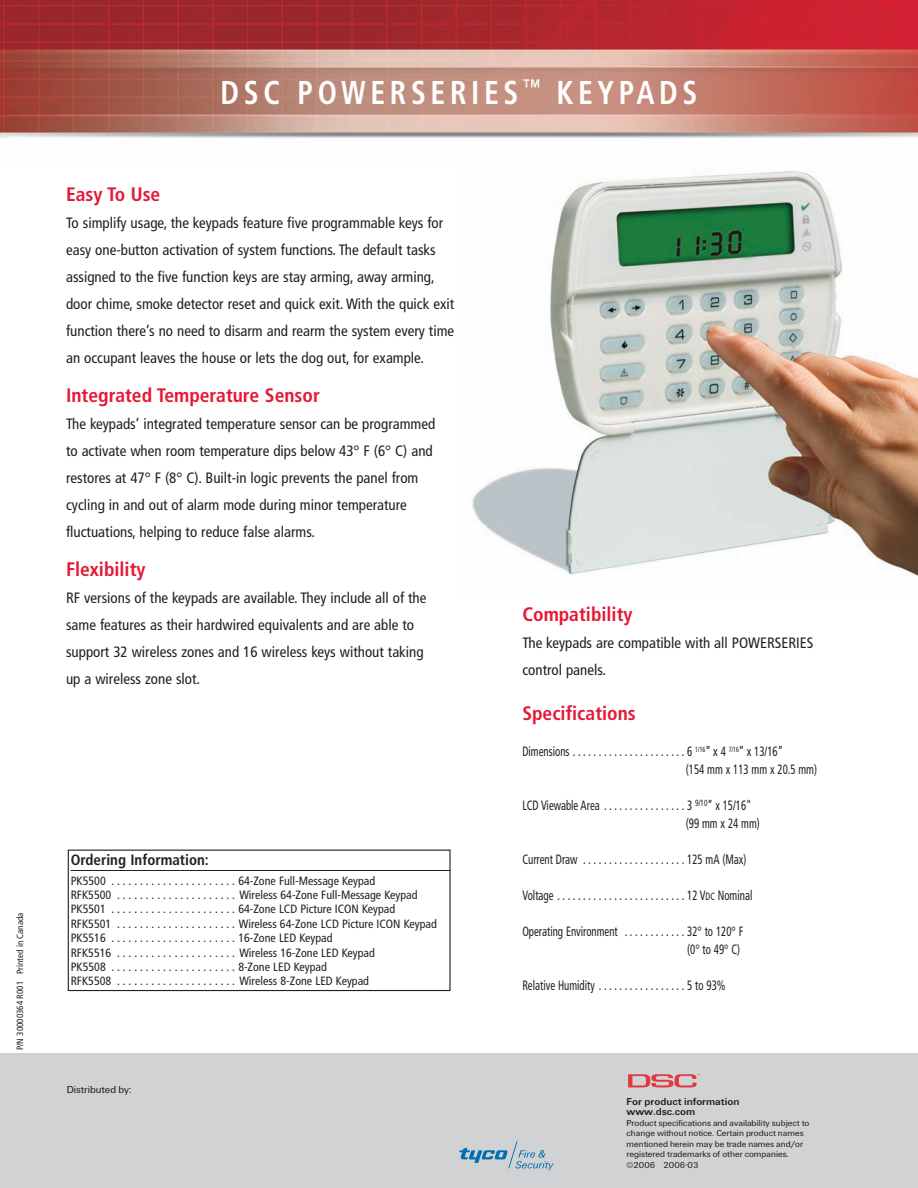
<style>
.page{position:relative;width:918px;height:1188px;background:#fff}
.page>*{position:absolute;margin:0;border:0;box-sizing:border-box;transform-origin:0 0}
.t1{font:700 condensed 33px "Frutiger";letter-spacing:.155em;color:#fff;scale:.9 1}
.t2{font:700 condensed 19.5px "Frutiger";color:#e51836}
.t3{font:condensed 15px/27px "Frutiger";color:#231f20}
.t4{font:700 condensed 15px "Frutiger";color:#231f20}
.t5{font:condensed 13.5px/18px "Frutiger";color:#231f20;scale:.8 1}
.t6{font:condensed 12px/14.4px "Frutiger";color:#231f20}
.t7{font:700 10.5px/10.5px "U65 Univers";color:#231f20}
.t8{font:10.5px "U55 Univers";color:#231f20}
.t9{font:9px/10.5px "U55 Univers";color:#231f20}
.t10{font:condensed 9px "Frutiger";color:#231f20}
.s1{font-size:10.5px}
</style>
<div class="page">
<img style="left:0;top:0;width:918px;height:138px">
<div style="left:0;top:1054px;width:918px;height:134px;background:#d1d2d4"></div>
<svg style="left:459px;top:1141px;width:95px;height:29px"></svg>
<svg style="left:629px;top:1074px;width:71px;height:14px"></svg>
<div style="left:68px;top:850px;width:383px;height:141px;border:1px solid #231f20"></div>
<hr style="left:71px;top:870px;width:379px;height:1px;background:#231f20">
<img style="left:472px;top:171px;width:446px;height:406px">
<p class="t10" style="left:16px;top:1050px;width:139px;rotate:-90deg">P/N 30000364 R001 Printed in Canada</p>
<h1 class="t1" style="left:221px;top:79px;width:531px">DSC POWERSERIES<sup>™</sup> KEYPADS</h1>
<h2 class="t2" style="left:66px;top:187px;width:96px">Easy To Use</h2>
<p class="t3" style="left:66px;top:211px;width:390px">To simplify usage, the keypads feature five programmable keys for easy one-button activation of system functions. The default tasks assigned to the five function keys are stay arming, away arming, door chime, smoke detector reset and quick exit. With the quick exit function there’s no need to disarm and rearm the system every time an occupant leaves the house or lets the dog out, for example.</p>
<h2 class="t2" style="left:66px;top:388px;width:255px">Integrated Temperature Sensor</h2>
<p class="t3" style="left:66px;top:412px;width:371px">The keypads’ integrated temperature sensor can be programmed to activate when room temperature dips below 43° F (6° C) and restores at 47° F (8° C). Built-in logic prevents the panel from cycling in and out of alarm mode during minor temperature fluctuations, helping to reduce false alarms.</p>
<h2 class="t2" style="left:66px;top:562px;width:81px">Flexibility</h2>
<p class="t3" style="left:66px;top:586px;width:362px">RF versions of the keypads are available. They include all of the same features as their hardwired equivalents and are able to support 32 wireless zones and 16 wireless keys without taking up a wireless zone slot.</p>
<p class="t4" style="left:71px;top:854px;width:140px">Ordering Information:</p>
<p class="t6" style="left:71px;top:874px;width:368px">PK5500 . . . . . . . . . . . . . . . . . . . . . . 64-Zone Full-Message Keypad<br>RFK5500 . . . . . . . . . . . . . . . . . . . . . Wireless 64-Zone Full-Message Keypad PK5501 . . . . . . . . . . . . . . . . . . . . . . 64-Zone LCD Picture ICON Keypad RFK5501 . . . . . . . . . . . . . . . . . . . . . Wireless 64-Zone LCD Picture ICON Keypad PK5516 . . . . . . . . . . . . . . . . . . . . . . 16-Zone LED Keypad<br>RFK5516 . . . . . . . . . . . . . . . . . . . . . Wireless 16-Zone LED Keypad<br>PK5508 . . . . . . . . . . . . . . . . . . . . . . 8-Zone LED Keypad<br>RFK5508 . . . . . . . . . . . . . . . . . . . . . Wireless 8-Zone LED Keypad</p>
<p class="t8" style="left:67px;top:1086px;width:66px">Distributed by:</p>
<h2 class="t2" style="left:522px;top:607px;width:112px">Compatibility</h2>
<p class="t3" style="left:522px;top:631px;width:293px">The keypads are compatible with all POWERSERIES control panels.</p>
<h2 class="t2" style="left:522px;top:706px;width:115px">Specifications</h2>
<p class="t5" style="left:686px;top:744px;width:165px;text-indent:-164px">Dimensions . . . . . . . . . . . . . . . . . . . . . . 6 <sup>1/16</sup>” x 4 <sup>7/16</sup>” x 13/16”<br>(154 mm x 113 mm x 20.5 mm)</p>
<p class="t5" style="left:686px;top:798px;width:94px;text-indent:-164px">LCD Viewable Area . . . . . . . . . . . . . . . . 3 <sup>9/10</sup>” x 15/16" (99 mm x 24 mm)</p>
<p class="t5" style="left:522px;top:852px;width:282px">Current Draw . . . . . . . . . . . . . . . . . . . . 125 mA (Max)</p>
<p class="t5" style="left:522px;top:888px;width:289px">Voltage . . . . . . . . . . . . . . . . . . . . . . . . . 12 V<span class="s1">DC</span> Nominal</p>
<p class="t5" style="left:522px;top:924px;width:278px">Operating Environment . . . . . . . . . . . . 32° to 120° F</p>
<p class="t5" style="left:522px;top:978px;width:256px">Relative Humidity . . . . . . . . . . . . . . . . . 5 to 93%</p>
<p class="t7" style="left:627px;top:1097px;width:114px">For product information www.dsc.com</p>
<p class="t9" style="left:627px;top:1118px;width:184px">Product specifications and availability subject to change without notice. Certain product names mentioned herein may be trade names and/or registered trademarks of other companies. ©2006 2006•03</p>
</div>
